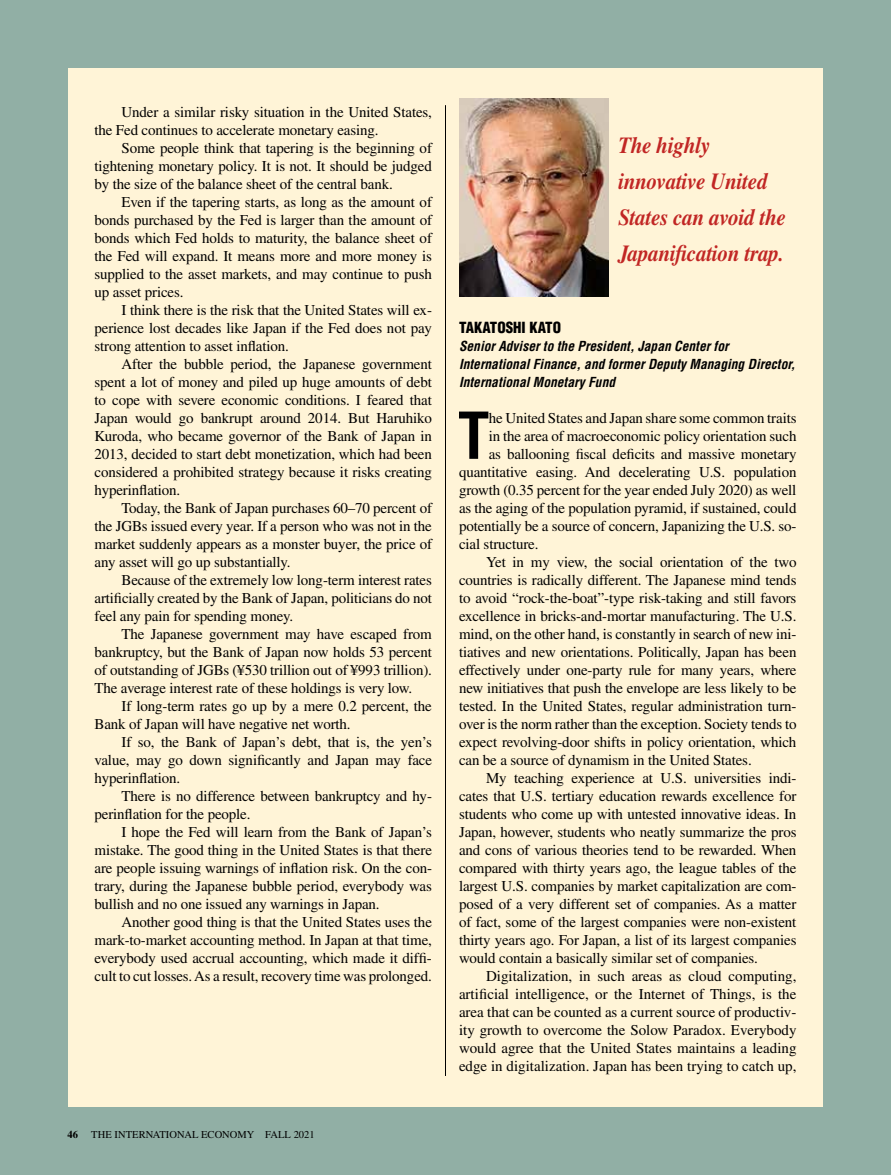
<style>
.page{position:relative;width:891px;height:1175px;background:#fff}
.page>*{position:absolute;margin:0;border:0;box-sizing:border-box;transform-origin:0 0}
.t1{font:700 condensed 63px "Helvetica LT Std";color:#000}
.t2{font:italic 700 23.1px/36px "Times LT Std";letter-spacing:-.01em;color:#c12624;scale:.91 1}
.t3{font:15px/18px "Times LT Std";letter-spacing:-.01em;color:#000;text-align:justify}
.t4{font:900 condensed 15px "Helvetica LT Std";color:#000}
.t5{font:italic 700 condensed 13.5px/18px "Helvetica LT Std";color:#000}
.t6{font:10.5px "Times LT Std";letter-spacing:.005em;color:#000}
.t7{font:700 10.5px "Times LT Std";color:#000}
</style>
<div class="page">
<div style="left:0;top:0;width:891px;height:1174px;background:#91afa5"></div>
<div style="left:68px;top:68px;width:755px;height:1038px;background:#fff4d7"></div>
<img style="left:459px;top:99px;width:150px;height:198px">
<hr style="left:445px;top:105px;width:1px;height:970px;background:#000">
<p class="t3" style="left:94px;top:103px;width:339px;text-indent:27px">Under a similar risky situation in the United States, the Fed continues to accelerate monetary easing.</p>
<p class="t3" style="left:94px;top:139px;width:339px;text-indent:27px">Some people think that tapering is the beginning of tightening monetary policy. It is not. It should be judged by the size of the balance sheet of the central bank.</p>
<p class="t3" style="left:94px;top:193px;width:339px;text-indent:27px">Even if the tapering starts, as long as the amount of bonds purchased by the Fed is larger than the amount of bonds which Fed holds to maturity, the balance sheet of the Fed will expand. It means more and more money is supplied to the asset markets, and may continue to push up asset prices.</p>
<p class="t3" style="left:94px;top:301px;width:339px;text-indent:27px">I think there is the risk that the United States will ex&shy;perience lost decades like Japan if the Fed does not pay strong attention to asset inflation.</p>
<p class="t3" style="left:94px;top:355px;width:339px;text-indent:27px">After the bubble period, the Japanese government spent a lot of money and piled up huge amounts of debt to cope with severe economic conditions. I feared that Japan would go bankrupt around 2014. But Haruhiko Kuroda, who became governor of the Bank of Japan in 2013, decided to start debt monetization, which had been considered a prohibited strategy because it risks creating hyperinflation.</p>
<p class="t3" style="left:94px;top:499px;width:339px;text-indent:27px">Today, the Bank of Japan purchases 60–70 percent of the JGBs issued every year. If a person who was not in the market suddenly appears as a monster buyer, the price of any asset will go up substantially.</p>
<p class="t3" style="left:94px;top:571px;width:339px;text-indent:27px">Because of the extremely low long-term interest rates artificially created by the Bank of Japan, politicians do not feel any pain for spending money.</p>
<p class="t3" style="left:94px;top:625px;width:339px;text-indent:27px">The Japanese government may have escaped from bankruptcy, but the Bank of Japan now holds 53 percent of outstanding of JGBs (¥530 trillion out of ¥993 trillion).<br>The average interest rate of these holdings is very low.</p>
<p class="t3" style="left:94px;top:697px;width:339px;text-indent:27px">If long-term rates go up by a mere 0.2 percent, the<br>Bank of Japan will have negative net worth.</p>
<p class="t3" style="left:94px;top:733px;width:339px;text-indent:27px">If so, the Bank of Japan’s debt, that is, the yen’s value, may go down significantly and Japan may face hyperinflation.</p>
<p class="t3" style="left:94px;top:787px;width:339px;text-indent:27px">There is no difference between bankruptcy and hy&shy;perinflation for the people.</p>
<p class="t3" style="left:94px;top:823px;width:339px;text-indent:27px">I hope the Fed will learn from the Bank of Japan’s mistake. The good thing in the United States is that there are people issuing warnings of inflation risk. On the con&shy;trary, during the Japanese bubble period, everybody was bullish and no one issued any warnings in Japan.</p>
<p class="t3" style="left:94px;top:913px;width:339px;text-indent:27px">Another good thing is that the United States uses the mark-to-market accounting method. In Japan at that time, everybody used accrual accounting, which made it diffi&shy;cult to cut losses. As a result, recovery time was prolonged.</p>
<p class="t7" style="left:68px;top:1128px;width:12px">46</p>
<p class="t6" style="left:91px;top:1128px;width:225px">THE INTERNATIONAL ECONOMY FALL 2021</p>
<h2 class="t2" style="left:618px;top:127px;width:186px">The highly innovative United<br>States can avoid the<br>Japanification trap.</h2>
<p class="t4" style="left:459px;top:318px;width:104px">TAKATOSHI KATO</p>
<p class="t5" style="left:459px;top:337px;width:338px">Senior Adviser to the President, Japan Center for<br>International Finance, and former Deputy Managing Director,<br>International Monetary Fund</p>
<h1 class="t1" style="left:458px;top:396px;width:33px">T</h1>
<p class="t3" style="left:489px;top:409px;width:309px">he United States and Japan share some common traits</p>
<p class="t3" style="left:489px;top:427px;width:309px">in the area of macroeconomic policy orientation such</p>
<p class="t3" style="left:489px;top:445px;width:309px">as ballooning fiscal deficits and massive monetary</p>
<p class="t3" style="left:459px;top:463px;width:339px">quantitative easing. And decelerating U.S. population</p>
<p class="t3" style="left:459px;top:481px;width:339px">growth (0.35 percent for the year ended July 2020) as well</p>
<p class="t3" style="left:459px;top:499px;width:339px">as the aging of the population pyramid, if sustained, could</p>
<p class="t3" style="left:459px;top:517px;width:339px">potentially be a source of concern, Japanizing the U.S. so-</p>
<p class="t3" style="left:459px;top:535px;width:81px">cial structure.</p>
<p class="t3" style="left:486px;top:553px;width:312px">Yet in my view, the social orientation of the two</p>
<p class="t3" style="left:459px;top:571px;width:339px">countries is radically different. The Japanese mind tends</p>
<p class="t3" style="left:459px;top:589px;width:339px">to avoid “rock-the-boat”-type risk-taking and still favors</p>
<p class="t3" style="left:459px;top:607px;width:339px">excellence in bricks-and-mortar manufacturing. The U.S.</p>
<p class="t3" style="left:459px;top:625px;width:339px">mind, on the other hand, is constantly in search of new ini-</p>
<p class="t3" style="left:459px;top:643px;width:339px">tiatives and new orientations. Politically, Japan has been</p>
<p class="t3" style="left:459px;top:661px;width:339px">effectively under one-party rule for many years, where</p>
<p class="t3" style="left:459px;top:679px;width:339px">new initiatives that push the envelope are less likely to be</p>
<p class="t3" style="left:459px;top:697px;width:339px">tested. In the United States, regular administration turn-</p>
<p class="t3" style="left:459px;top:715px;width:339px">over is the norm rather than the exception. Society tends to</p>
<p class="t3" style="left:459px;top:733px;width:339px">expect revolving-door shifts in policy orientation, which</p>
<p class="t3" style="left:459px;top:751px;width:294px">can be a source of dynamism in the United States.</p>
<p class="t3" style="left:486px;top:769px;width:312px">My teaching experience at U.S. universities indi-</p>
<p class="t3" style="left:459px;top:787px;width:339px">cates that U.S. tertiary education rewards excellence for</p>
<p class="t3" style="left:459px;top:805px;width:339px">students who come up with untested innovative ideas. In</p>
<p class="t3" style="left:459px;top:823px;width:339px">Japan, however, students who neatly summarize the pros</p>
<p class="t3" style="left:459px;top:841px;width:339px">and cons of various theories tend to be rewarded. When</p>
<p class="t3" style="left:459px;top:859px;width:339px">compared with thirty years ago, the league tables of the</p>
<p class="t3" style="left:459px;top:877px;width:339px">largest U.S. companies by market capitalization are com-</p>
<p class="t3" style="left:459px;top:895px;width:339px">posed of a very different set of companies. As a matter</p>
<p class="t3" style="left:459px;top:913px;width:339px">of fact, some of the largest companies were non-existent</p>
<p class="t3" style="left:459px;top:931px;width:339px">thirty years ago. For Japan, a list of its largest companies</p>
<p class="t3" style="left:459px;top:949px;width:300px">would contain a basically similar set of companies.</p>
<p class="t3" style="left:486px;top:967px;width:312px">Digitalization, in such areas as cloud computing,</p>
<p class="t3" style="left:459px;top:985px;width:339px">artificial intelligence, or the Internet of Things, is the</p>
<p class="t3" style="left:459px;top:1003px;width:339px">area that can be counted as a current source of productiv-</p>
<p class="t3" style="left:459px;top:1021px;width:339px">ity growth to overcome the Solow Paradox. Everybody</p>
<p class="t3" style="left:459px;top:1039px;width:339px">would agree that the United States maintains a leading</p>
<p class="t3" style="left:459px;top:1057px;width:339px">edge in digitalization. Japan has been trying to catch up,</p>
</div>
